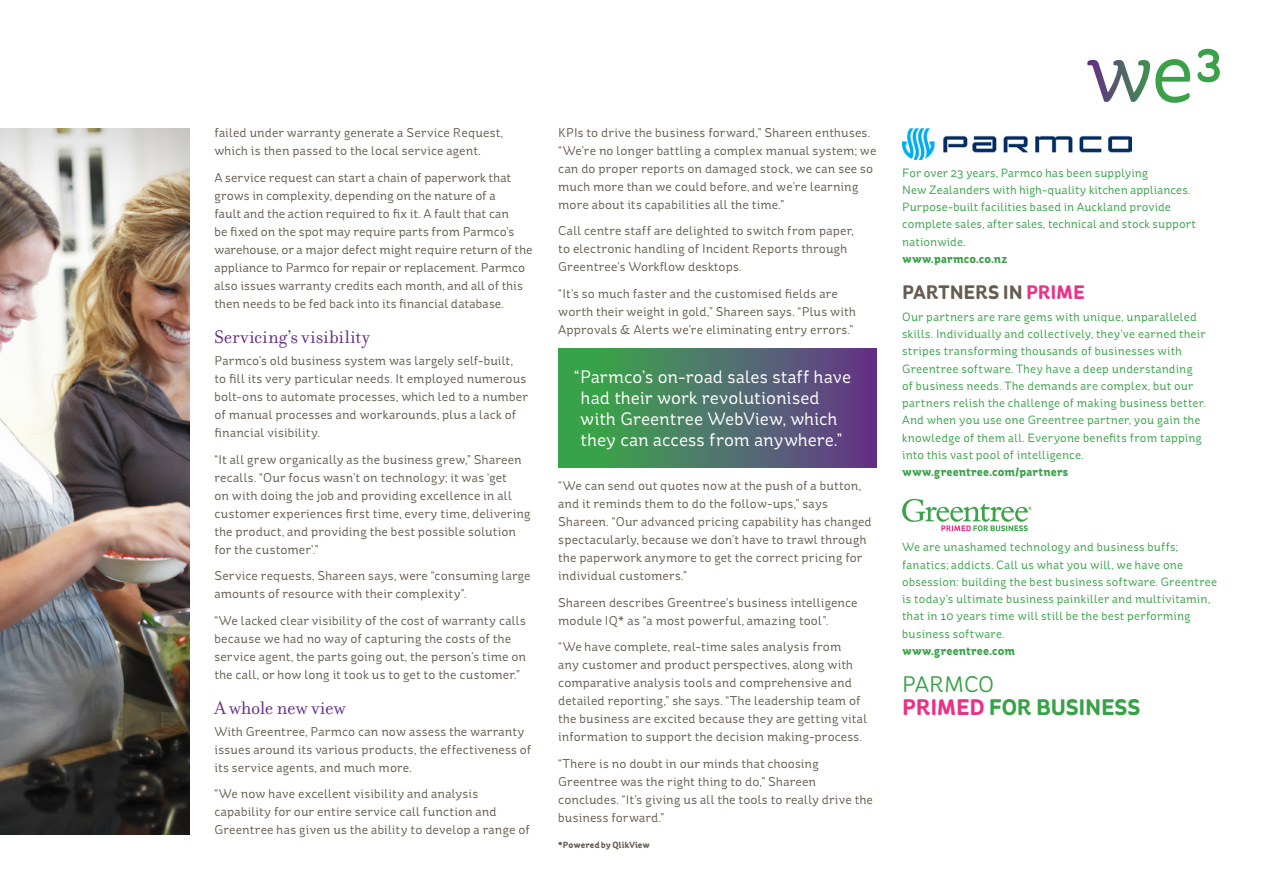
<style>
.page{position:relative;width:1263px;height:893px;background:#fff}
.page>*{position:absolute;margin:0;border:0;box-sizing:border-box;transform-origin:0 0}
.t1{font:700 22.5px "St Ryde";letter-spacing:-.01em;color:#38a248}
.t2{font:22.5px "St Ryde";color:#38a248}
.t3{font:700 22.5px "St Ryde";color:#e83288}
.t4{font:19.5px "Filosofia";color:#632c83}
.t5{font:700 19.5px "St Ryde";color:#e83288}
.t6{font:700 19.5px "St Ryde";color:#665d50}
.t7{font:18px/21px "St Ryde";color:#fff}
.t8{font:12.75px/18px "St Ryde";letter-spacing:.01em;color:#665d50}
.t9{font:12px/17.2px "St Ryde";letter-spacing:.015em;color:#38a248}
.t10{font:700 12px "St Ryde";letter-spacing:.02em;color:#38a248}
.t11{font:700 9px "St Ryde";letter-spacing:.02em;color:#665d50}
.s1{color:#665d50}
.s2{color:#e83288}
</style>
<div class="page">
<img style="left:902px;top:128px;width:229px;height:32px">
<svg style="left:902px;top:499px;width:130px;height:32px"></svg>
<svg style="left:1087px;top:49px;width:133px;height:54px"></svg>
<img style="left:0;top:128px;width:190px;height:706px">
<div style="left:558px;top:349px;width:319px;height:118px;background:linear-gradient(to right,#36b045,#66368c)"></div>
<p class="t8" style="left:214px;top:124px;width:290px">failed under warranty generate a Service Request, which is then passed to the local service agent.</p>
<p class="t8" style="left:214px;top:168px;width:320px">A service request can start a chain of paperwork that grows in complexity, depending on the nature of a<br>fault and the action required to fix it. A fault that can<br>be fixed on the spot may require parts from Parmco’s warehouse, or a major defect might require return of the appliance to Parmco for repair or replacement. Parmco also issues warranty credits each month, and all of this then needs to be fed back into its financial database.</p>
<h2 class="t4" style="left:214px;top:326px;width:157px">Servicing’s visibility</h2>
<p class="t8" style="left:214px;top:352px;width:315px">Parmco’s old business system was largely self-built, to fill its very particular needs. I t employed numerous bolt-ons to automate processes, which led to a number of manual processes and workarounds, plus a lack of financial visibility.</p>
<p class="t8" style="left:214px;top:450px;width:318px">“I t all grew organically as the business grew,” Shareen recalls. “Our focus wasn’t on technology; it was ‘get<br>on with doing the job and providing excellence in all customer experiences first time, every time, delivering the product, and providing the best possible solution for the customer’.”</p>
<p class="t8" style="left:214px;top:567px;width:318px">Service requests, Shareen says, were “consuming large amounts of resource with their complexity”.</p>
<p class="t8" style="left:214px;top:611px;width:313px">“We lacked clear visibility of the cost of warranty calls because we had no way of capturing the costs of the service agent, the parts going out, the person’s time on the call, or how long it took us to get to the customer.”</p>
<h2 class="t4" style="left:214px;top:697px;width:133px">A whole new view</h2>
<p class="t8" style="left:214px;top:723px;width:318px">With Greentree, Parmco can now assess the warranty issues around its various products, the effectiveness of its service agents, and much more.</p>
<p class="t8" style="left:214px;top:785px;width:317px">“We now have excellent visibility and analysis capability for our entire service call function and<br>Greentree has given us the ability to develop a range of</p>
<p class="t8" style="left:558px;top:123px;width:320px">KPI s to drive the business forward,” Shareen enthuses. “We’re no longer battling a complex manual system; we can do proper reports on damaged stock, we can see so much more than we could before, and we’re learning more about its capabilities all the time.”</p>
<p class="t8" style="left:558px;top:222px;width:297px">Call centre staff are delighted to switch from paper, to electronic handling of I ncident Reports through<br>Greentree’s Workflow desktops.</p>
<p class="t8" style="left:558px;top:284px;width:299px">“I t’s so much faster and the customised fields are worth their weight in gold,” Shareen says. “Plus with<br>Approvals &amp; Alerts we’re eliminating entry errors.”</p>
<h3 class="t7" style="left:580px;top:366px;width:273px;text-indent:-6px">“Parmco’s on-road sales staff have had their work revolutionised with Greentree WebView, which they can access from anywhere.”</h3>
<p class="t8" style="left:558px;top:477px;width:315px">“We can send out quotes now at the push of a button, and it reminds them to do the follow-ups,” says Shareen. “Our advanced pricing capability has changed spectacularly, because we don’t have to trawl through the paperwork anymore to get the correct pricing for individual customers.”</p>
<p class="t8" style="left:558px;top:594px;width:301px">Shareen describes Greentree’s business intelligence module IQ* as “a most powerful, amazing tool”.</p>
<p class="t8" style="left:558px;top:638px;width:310px">“We have complete, real-time sales analysis from<br>any customer and product perspectives, along with comparative analysis tools and comprehensive and detailed reporting,” she says. “The leadership team of the business are excited because they are getting vital information to support the decision making-process.</p>
<p class="t8" style="left:558px;top:755px;width:316px">“There is no doubt in our minds that choosing Greentree was the right thing to do,” Shareen concludes. “I t’s giving us all the tools to really drive the business forward.”</p>
<p class="t11" style="left:558px;top:840px;width:93px">*Powered by QlikView</p>
<p class="t9" style="left:902px;top:164px;width:295px">For over 23 years, Parmco has been supplying<br>N ew Zealanders with high-quality kitchen appliances.<br>Purpose-built facilities based in Auckland provide complete sales, after sales, technical and stock support nationwide.</p>
<p class="t10" style="left:902px;top:252px;width:107px">www.parmco.co.nz</p>
<h2 class="t6" style="left:902px;top:281px;width:25px">Partner</h2>
<h2 class="t5" style="left:988px;top:281px;width:51px"><span class="s1">s in</span> prime</h2>
<p class="t9" style="left:902px;top:308px;width:305px">Our partners are rare gems with unique, unparalleled skills. I ndividually and collectively, they’ve earned their stripes transforming thousands of businesses with Greentree software. They have a deep understanding of business needs. The demands are complex, but our partners relish the challenge of making business better.<br>And when you use one Greentree partner, you gain the knowledge of them all. Everyone benefits from tapping into this vast pool of intelligence.</p>
<p class="t10" style="left:902px;top:465px;width:168px">www.greentree.com/partners</p>
<p class="t9" style="left:902px;top:539px;width:316px">We are unashamed technology and business buffs; fanatics; addicts. Call us what you will, we have one obsession: building the best business software. Greentree is today’s ultimate business painkiller and multivitamin, that in 10 years time will still be the best performing business software.</p>
<p class="t10" style="left:902px;top:644px;width:115px">www.greentree.com</p>
<h1 class="t2" style="left:902px;top:671px;width:14px">par</h1>
<h1 class="t2" style="left:944px;top:671px;width:52px">mco</h1>
<h1 class="t3" style="left:902px;top:694px;width:28px">Prime</h1>
<h1 class="t1" style="left:969px;top:694px;width:172px"><span class="s2">d</span> for business</h1>
</div>
